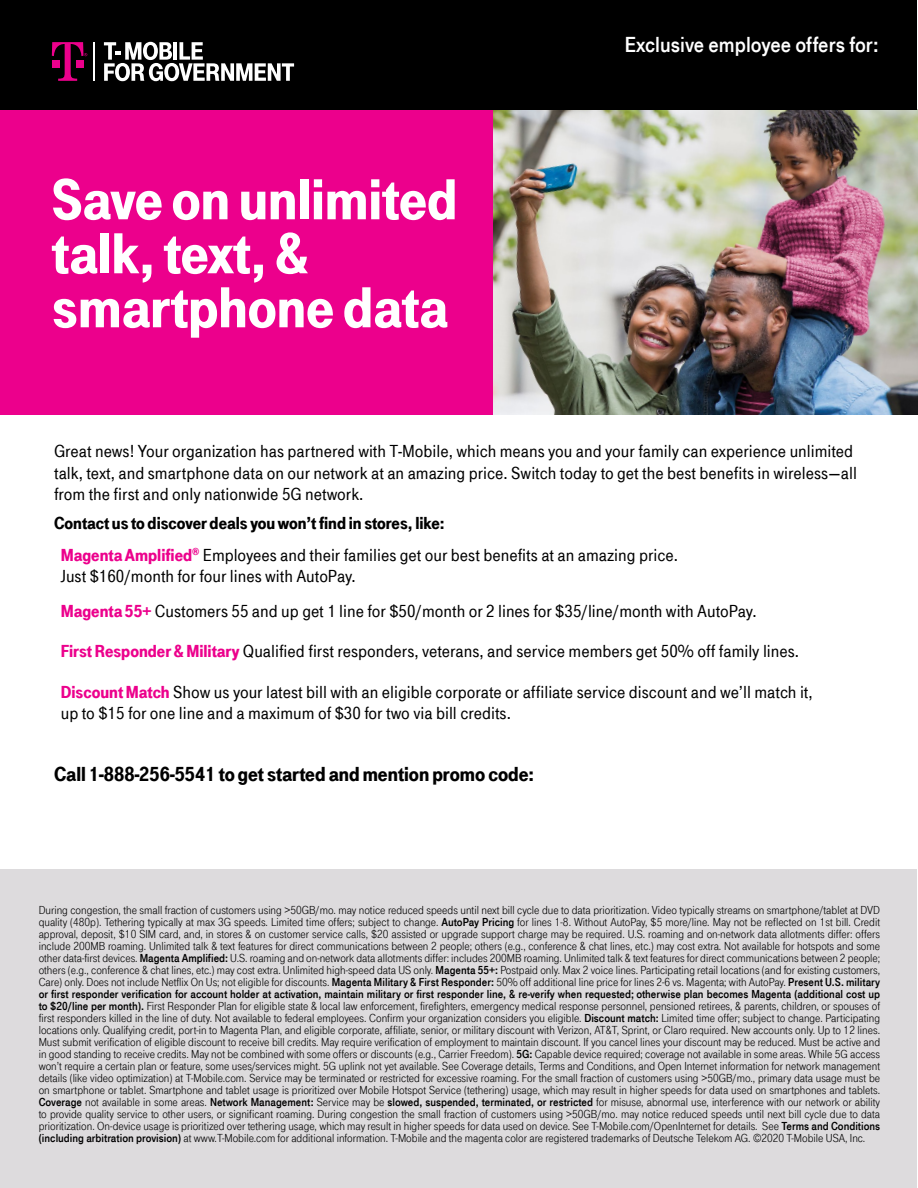
<style>
.page{position:relative;width:918px;height:1188px;background:#fff}
.page>*{position:absolute;margin:0;border:0;box-sizing:border-box;transform-origin:0 0}
.t1{font:60px/54px "Tele Grotesk Ultr";color:#fff}
.t2{font:22.5px "Tele Grotesk Fett";color:#fff}
.t3{font:21px "Tele Grotesk Ultr";color:#000}
.t4{font:18px/21.6px "Tele Grotesk Halb";color:#000}
.t5{font:18px "Tele Grotesk Ultr";color:#000}
.t6{font:12px/12px "Tele Grotesk Norm";color:#000;text-align:justify}
.t7{font:12px "Tele Grotesk Fett";color:#000}
.s1{font-family:"Tele Grotesk Ultr";color:#ec008c}
.s2{font-family:"Tele Grotesk Fett"}
</style>
<div class="page">
<div style="left:1px;top:109px;width:916px;height:306px;background:#ec008c"></div>
<img style="left:494px;top:109px;width:424px;height:306px">
<div style="left:1px;top:0;width:916px;height:109px;background:#000"></div>
<div style="left:1px;top:869px;width:916px;height:319px;background:#dddbdd"></div>
<svg style="left:52px;top:42px;width:35px;height:39px"></svg>
<svg style="left:104px;top:42px;width:190px;height:39px"></svg>
<hr style="left:93px;top:42px;width:1px;height:39px;background:#fff">
<h1 class="t1" style="left:52px;top:173px;width:407px">Save on unlimited talk, text, &amp; smartphone data</h1>
<h2 class="t2" style="left:625px;top:32px;width:255px">Exclusive employee offers for:</h2>
<p class="t4" style="left:54px;top:441px;width:804px">Great news! Your organization has partnered with T-Mobile, which means you and your family can experience unlimited talk, text, and smartphone data on our network at an amazing price. Switch today to get the best benefits in wireless—all from the first and only nationwide 5G network.</p>
<h3 class="t5" style="left:54px;top:513px;width:392px">Contact us to discover deals you won’t find in stores, like:</h3>
<h3 class="t4" style="left:61px;top:544px;width:619px"><span class="s1">Magenta Amplified</span><sup>®</sup> Employees and their families get our best benefits at an amazing price.<br>Just $160/month for four lines with AutoPay.</h3>
<h3 class="t4" style="left:61px;top:601px;width:697px"><span class="s1">Magenta 55+</span> Customers 55 and up get 1 line for $50/month or 2 lines for $35/line/month with AutoPay.</h3>
<h3 class="t4" style="left:61px;top:641px;width:740px"><span class="s1">First Responder &amp; Military</span> Qualified first responders, veterans, and service members get 50% off family lines.</h3>
<h3 class="t4" style="left:61px;top:681px;width:754px"><span class="s1">Discount Match</span> Show us your latest bill with an eligible corporate or affiliate service discount and we’ll match it, up to $15 for one line and a maximum of $30 for two via bill credits.</h3>
<h3 class="t3" style="left:54px;top:762px;width:482px">Call 1-888-256-5541 to get started and mention promo code:</h3>
<p class="t6" style="left:39px;top:905px;width:843px">During congestion, the small fraction of customers using &gt;50GB/mo. may notice reduced speeds until next bill cycle due to data prioritization. Video typically streams on smartphone/tablet at DVD quality (480p). Tethering typically at max 3G speeds. Limited time offers; subject to change. <span class="s2">AutoPay Pricing</span> for lines 1-8. Without AutoPay, $5 more/line. May not be reflected on 1st bill. Credit approval, deposit, $10 SIM card, and, in stores &amp; on customer service calls, $20 assisted or upgrade support charge may be required. U.S. roaming and on-network data allotments differ: offers include 200MB roaming. Unlimited talk &amp; text features for direct communications between 2 people; others (e.g., conference &amp; chat lines, etc.) may cost extra. Not available for hotspots and some other data-first devices. <span class="s2">Magenta Amplified:</span> U.S. roaming and on-network data allotments differ: includes 200MB roaming. Unlimited talk &amp; text features for direct communications between 2 people; others (e.g., conference &amp; chat lines, etc.) may cost extra. Unlimited high-speed data US only. <span class="s2">Magenta 55+:</span> Postpaid only. Max 2 voice lines. Participating retail locations (and for existing customers, Care) only. Does not include Netflix On Us; not eligible for discounts. <span class="s2">Magenta Military &amp; First Responder:</span> 50% off additional line price for lines 2-6 vs. Magenta; with AutoPay. <span class="s2">Present U.S. military</span></p>
<p class="t7" style="left:39px;top:988px;width:843px">or first responder verification for account holder at activation, maintain military or first responder line, &amp; re-verify when requested; otherwise plan becomes Magenta (additional cost up</p>
<p class="t6" style="left:39px;top:1001px;width:843px"><span class="s2">to $20/line per month).</span> First Responder Plan for eligible state &amp; local law enforcement, firefighters, emergency medical response personnel, pensioned retirees, &amp; parents, children, or spouses of first responders killed in the line of duty. Not available to federal employees. Confirm your organization considers you eligible. <span class="s2">Discount match:</span> Limited time offer; subject to change. Participating locations only. Qualifying credit, port-in to Magenta Plan, and eligible corporate, affiliate, senior, or military discount with Verizon, AT&amp;T, Sprint, or Claro required. New accounts only. Up to 12 lines.<br>Must submit verification of eligible discount to receive bill credits. May require verification of employment to maintain discount. If you cancel lines your discount may be reduced. Must be active and in good standing to receive credits. May not be combined with some offers or discounts (e.g., Carrier Freedom). <span class="s2">5G:</span> Capable device required; coverage not available in some areas. While 5G access won’t require a certain plan or feature, some uses/services might. 5G uplink not yet available. See Coverage details, Terms and Conditions, and Open Internet information for network management details (like video optimization) at T-Mobile.com. Service may be terminated or restricted for excessive roaming. For the small fraction of customers using &gt;50GB/mo., primary data usage must be on smartphone or tablet. Smartphone and tablet usage is prioritized over Mobile Hotspot Service (tethering) usage, which may result in higher speeds for data used on smartphones and tablets.<br><span class="s2">Coverage</span> not available in some areas. <span class="s2">Network Management:</span> Service may be <span class="s2">slowed, suspended, terminated, or restricted</span> for misuse, abnormal use, interference with our network or ability to provide quality service to other users, or significant roaming. During congestion the small fraction of customers using &gt;50GB/mo. may notice reduced speeds until next bill cycle due to data prioritization. On-device usage is prioritized over tethering usage, which may result in higher speeds for data used on device. See T-Mobile.com/OpenInternet for details. See <span class="s2">Terms and Conditions (including arbitration provision)</span> at www.T-Mobile.com for additional information. T-Mobile and the magenta color are registered trademarks of Deutsche Telekom AG. ©2020 T-Mobile USA, Inc.</p>
</div>
